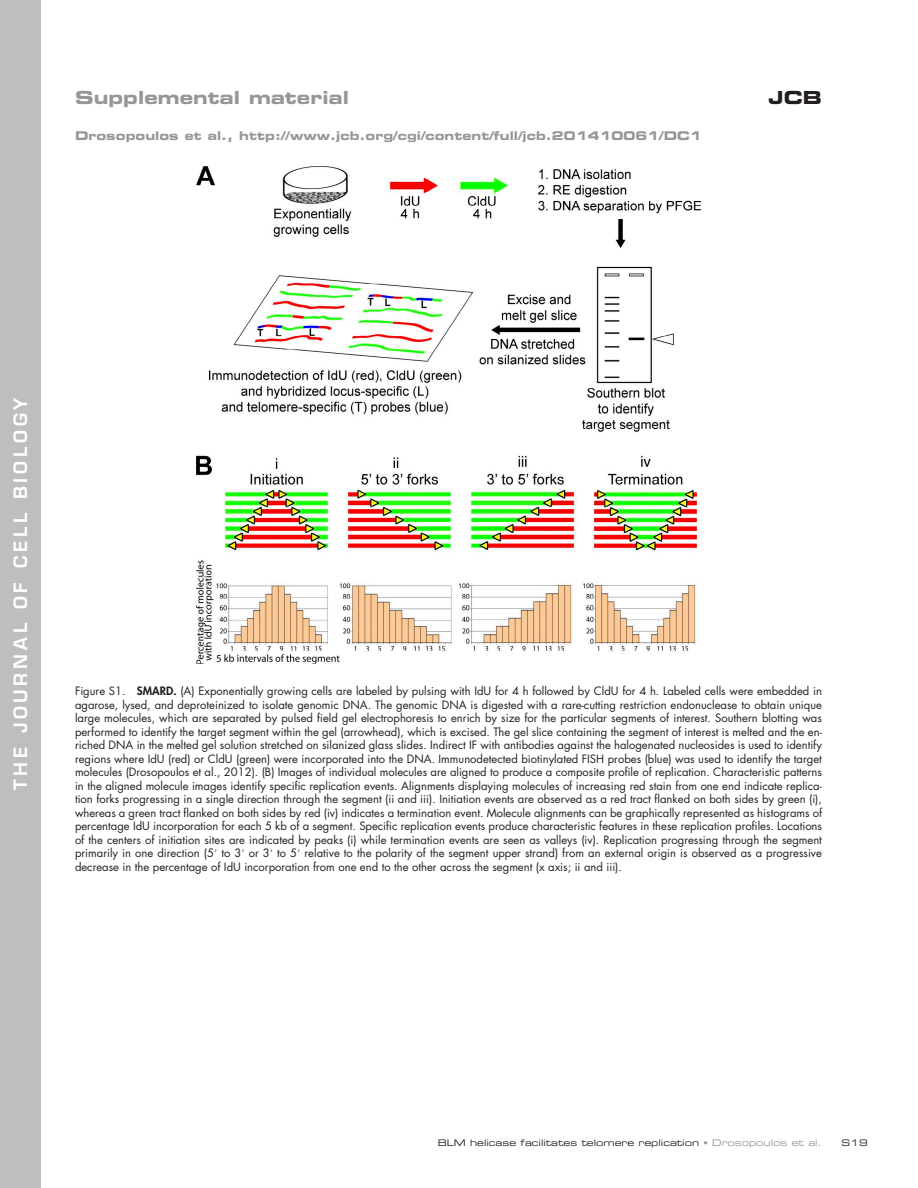
<style>
.page{position:relative;width:918px;height:1188px;background:#fff}
.page>*{position:absolute;margin:0;border:0;box-sizing:border-box;transform-origin:0 0}
.t1{font:600 18px "Eurostile LT Std";letter-spacing:.205em;color:#fff}
.t2{font:18px "Eurostile LT Std Bold Ex 2";letter-spacing:.005em;color:#949698}
.t3{font:18px "Eurostile LT Std Bold Ex 2";color:#231f20}
.t4{font:12px "Eurostile LT Std Bold Ex 2";letter-spacing:.005em;color:#949698}
.t5{font:11.25px/13.5px "Futura Std";color:#231f20;text-align:justify}
.t6{font:9px "Eurostile LT Std Ex 2";color:#231f20}
.s1{font-weight:800}
.s2{font-family:"STIX General"}
.s3{color:#949698}
</style>
<div class="page">
<div style="left:0;top:0;width:40px;height:1188px;background:#bcbec0"></div>
<img style="left:196px;top:166px;width:504px;height:498px">
<h1 class="t2" style="left:75px;top:85px;width:275px">Supplemental material</h1>
<p class="t4" style="left:75px;top:127px;width:628px">Drosopoulos et al., http://www.jcb.org/cgi/content/full/jcb.201410061/DC1</p>
<h1 class="t3" style="left:769px;top:84px;width:55px">JCB</h1>
<h1 class="t1" style="left:9px;top:790px;width:395px;rotate:-90deg">THE JOURNAL OF CELL BIOLOGY</h1>
<p class="t5" style="left:75px;top:685px;width:749px">Figure S1. <span class="s1">SMARD.</span> (A) Exponentially growing cells are labeled by pulsing with IdU for 4 h followed by CldU for 4 h. Labeled cells were embedded in agarose, lysed, and deproteinized to isolate genomic DNA. The genomic DNA is digested with a rare-cutting restriction endonuclease to obtain unique large molecules, which are separated by pulsed field gel electrophoresis to enrich by size for the particular segments of interest. Southern blotting was performed to identify the target segment within the gel (arrowhead), which is excised. The gel slice containing the segment of interest is melted and the en&shy;riched DNA in the melted gel solution stretched on silanized glass slides. Indirect IF with antibodies against the halogenated nucleosides is used to identify regions where IdU (red) or CldU (green) were incorporated into the DNA. Immunodetected biotinylated FISH probes (blue) was used to identify the target molecules (Drosopoulos et al., 2012). (B) Images of individual molecules are aligned to produce a composite profile of replication. Characteristic patterns in the aligned molecule images identify specific replication events. Alignments displaying molecules of increasing red stain from one end indicate replica&shy;tion forks progressing in a single direction through the segment (ii and iii). Initiation events are observed as a red tract flanked on both sides by green (i), whereas a green tract flanked on both sides by red (iv) indicates a termination event. Molecule alignments can be graphically represented as histograms of percentage IdU incorporation for each 5 kb of a segment. Specific replication events produce characteristic features in these replication profiles. Locations of the centers of initiation sites are indicated by peaks (i) while termination events are seen as valleys (iv). Replication progressing through the segment primarily in one direction (5<span class="s2">′</span> to 3<span class="s2">′</span> or 3<span class="s2">′</span> to 5<span class="s2">′</span> relative to the polarity of the segment upper strand) from an external origin is observed as a progressive decrease in the percentage of IdU incorporation from one end to the other across the segment (x axis; ii and iii).</p>
<p class="t6" style="left:438px;top:1136px;width:386px">BLM helicase facilitates telomere replication <span class="s3">• Drosopoulos et al.</span></p>
<p class="t6" style="left:842px;top:1136px;width:28px">S19</p>
</div>
